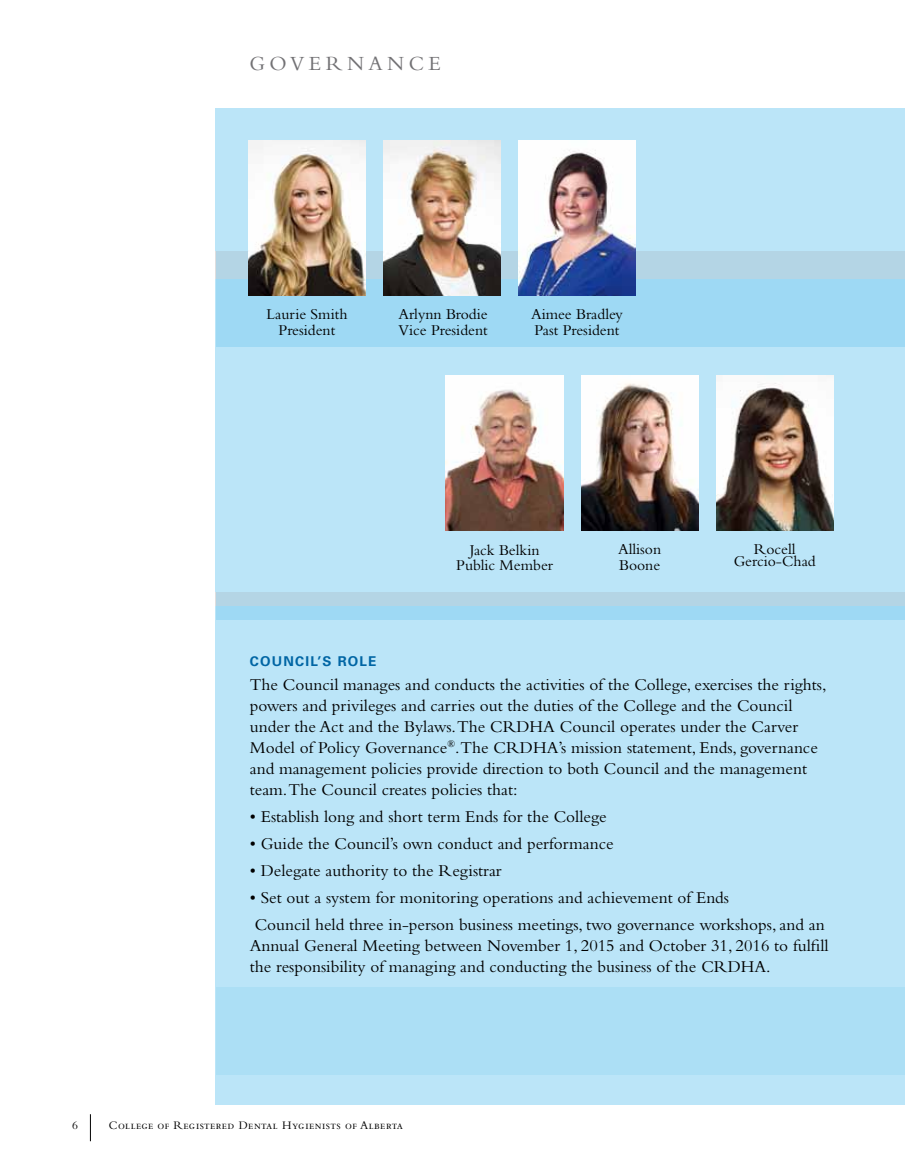
<style>
.page{position:relative;width:905px;height:1175px;background:#fff}
.page>*{position:absolute;margin:0;border:0;box-sizing:border-box;transform-origin:0 0}
.t1{font:21px "Bembo SC";letter-spacing:.21em;color:#727174}
.t2{font:17.25px/21px "Bembo";color:#000}
.t3{font:15.6px/15.6px "Bembo";color:#000;text-align:center}
.t4{font:700 13.5px "Univers";letter-spacing:.09em;color:#0065a4}
.t5{font:12px "Bembo SC";letter-spacing:.04em;color:#000}
.t6{font:12px "Bembo";color:#000}
</style>
<div class="page">
<svg style="left:90px;top:1114px;width:1px;height:27px"></svg>
<div style="left:215px;top:108px;width:689px;height:996px;background:#bbe5f8"></div>
<div style="left:216px;top:251px;width:688px;height:96px;background:linear-gradient(to bottom,#afd2e3,#97d9f8)"></div>
<div style="left:216px;top:987px;width:688px;height:88px;background:#a7ddf5"></div>
<img style="left:716px;top:375px;width:117px;height:155px">
<img style="left:248px;top:140px;width:117px;height:155px">
<img style="left:518px;top:140px;width:117px;height:155px">
<img style="left:446px;top:376px;width:117px;height:155px">
<img style="left:581px;top:376px;width:117px;height:155px">
<img style="left:383px;top:140px;width:117px;height:155px">
<div style="left:216px;top:592px;width:688px;height:28px;background:linear-gradient(to right,#a8d7ed,#a8d7ed)"></div>
<p class="t1" style="left:249px;top:52px;width:192px">GOVERNANCE</p>
<p class="t3" style="left:266px;top:306px;width:82px">Laurie Smith<br>President</p>
<p class="t3" style="left:531px;top:306px;width:93px;text-align:left">Aimee Bradley<br>Past President</p>
<p class="t3" style="left:398px;top:306px;width:91px;text-align:left">Arlynn Brodie<br>Vice President</p>
<p class="t3" style="left:456px;top:541px;width:98px">Jack Belkin<br>Public Member</p>
<p class="t3" style="left:618px;top:541px;width:45px;text-align:left">Allison<br>Boone</p>
<p class="t3" style="left:733px;top:543px;width:83px;line-height:11.7px">Rocell<br>Gercio-Chad</p>
<p class="t4" style="left:250px;top:653px;width:128px">COUNCIL’S ROLE</p>
<p class="t2" style="left:250px;top:674px;width:578px">The Council manages and conducts the activities of the College, exercises the rights, powers and privileges and carries out the duties of the College and the Council under the Act and the Bylaws.The CRDHA Council operates under the Carver Model of Policy Governance<sup>®</sup>.The CRDHA’s mission statement, Ends, governance and management policies provide direction to both Council and the management team.The Council creates policies that:</p>
<p class="t2" style="left:250px;top:806px;width:358px">• Establish long and short term Ends for the College</p>
<p class="t2" style="left:250px;top:833px;width:365px">• Guide the Council’s own conduct and performance</p>
<p class="t2" style="left:250px;top:860px;width:253px">• Delegate authority to the Registrar</p>
<p class="t2" style="left:250px;top:884px;width:576px;line-height:27px">• Set out a system for monitoring operations and achievement of Ends<br>Council held three in-person business meetings, two governance workshops, and an</p>
<p class="t2" style="left:250px;top:935px;width:580px">Annual General Meeting between November 1, 2015 and October 31, 2016 to fulfill the responsibility of managing and conducting the business of the CRDHA.</p>
<p class="t6" style="left:72px;top:1118px;width:7px">6</p>
<p class="t5" style="left:109px;top:1118px;width:295px">College of Registered Dental Hygienists of Alberta</p>
</div>
